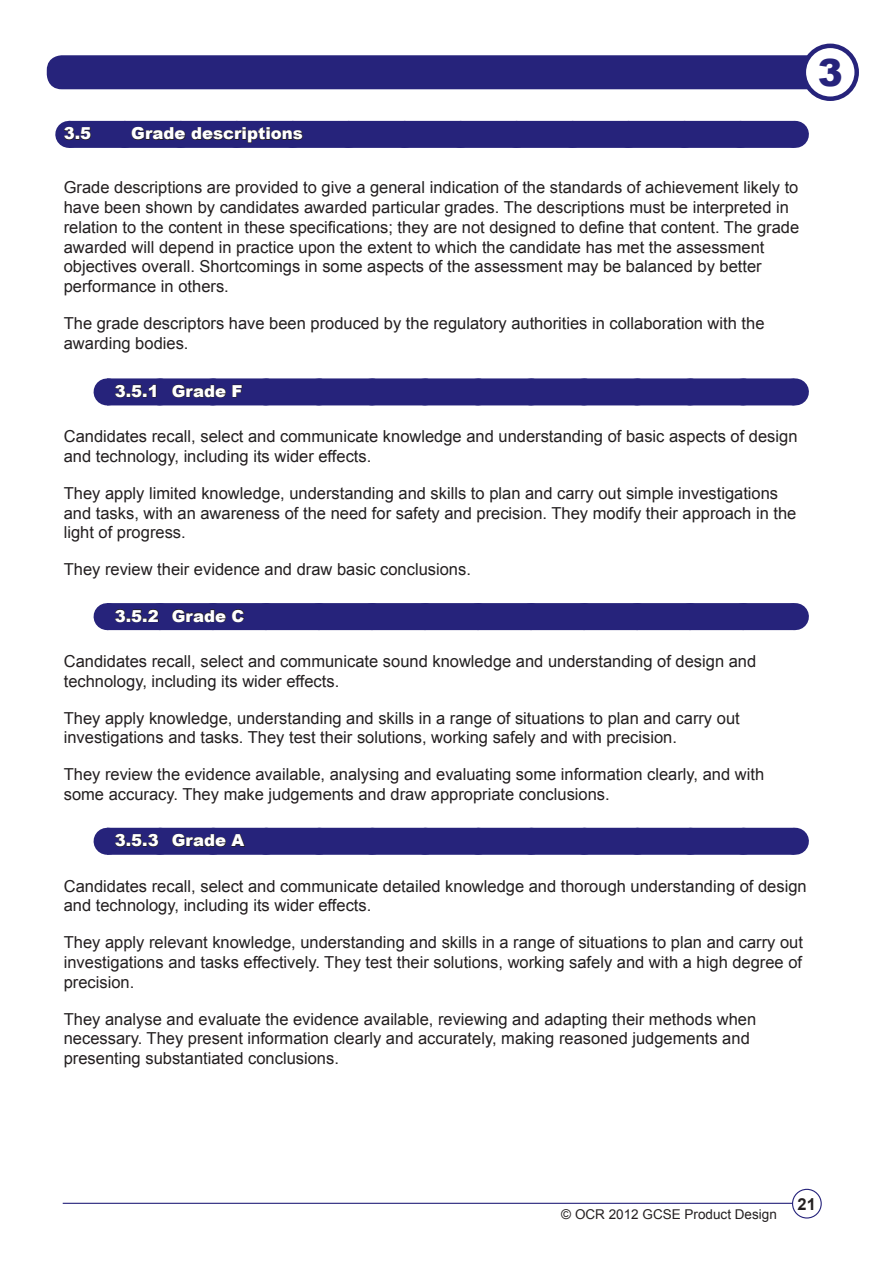
<style>
.page{position:relative;width:893px;height:1263px;background:#fff}
.page>*{position:absolute;margin:0;border:0;box-sizing:border-box;transform-origin:0 0}
.Body_Text{font:900 37.5px "Arial";color:#26237b}
.Body_Text-2{font:16.5px/19.8px "Arial";color:#231f20}
.Heading_3{font:900 16.5px "Arial";color:#fff}
.Heading_2{font:900 16.5px "Arial";color:#fff}
.t1{font:700 16.5px "Arial";color:#231f20}
.t2{font:13.5px "Arial";color:#231f20}
</style>
<div class="page">
<div style="left:47px;top:55px;width:782px;height:34px;background:#26237b;border-radius:15px"></div>
<div style="left:804px;top:46px;width:53px;height:53px;background:#fff;border-radius:50%"></div>
<div style="left:801px;top:44px;width:58px;height:57px;border:4px solid #26237b;border-radius:50%"></div>
<hr style="left:63px;top:1203px;width:730px;height:1px;background:#26237b">
<div style="left:792px;top:1189px;width:30px;height:29px;border:1px solid #26237b;border-radius:50%"></div>
<div style="left:69px;top:121px;width:725px;height:27px;background:#26237b"></div>
<svg style="left:794px;top:121px;width:1px;height:27px"></svg>
<div style="left:107px;top:378px;width:687px;height:27px;background:#26237b"></div>
<svg style="left:794px;top:378px;width:1px;height:27px"></svg>
<div style="left:107px;top:603px;width:687px;height:27px;background:#26237b"></div>
<svg style="left:794px;top:603px;width:1px;height:27px"></svg>
<div style="left:107px;top:828px;width:687px;height:27px;background:#26237b"></div>
<svg style="left:794px;top:828px;width:1px;height:27px"></svg>
<svg style="left:64px;top:121px;width:27px;height:27px"></svg>
<svg style="left:127px;top:126px;width:639px;height:22px"></svg>
<svg style="left:115px;top:378px;width:653px;height:20px"></svg>
<svg style="left:115px;top:603px;width:653px;height:20px"></svg>
<svg style="left:115px;top:833px;width:653px;height:22px"></svg>
<p class="Body_Text" style="left:818px;top:45px;width:27px">3</p>
<p class="Heading_2" style="left:64px;top:122px;width:29px">3.5</p>
<p class="Heading_2" style="left:131px;top:122px;width:173px">Grade descriptions</p>
<p class="Body_Text-2" style="left:64px;top:178px;width:737px">Grade descriptions are provided to give a general indication of the standards of achievement likely to have been shown by candidates awarded particular grades. The descriptions must be interpreted in relation to the content in these specifications; they are not designed to define that content. The grade awarded will depend in practice upon the extent to which the candidate has met the assessment objectives overall. Shortcomings in some aspects of the assessment may be balanced by better performance in others.</p>
<p class="Body_Text-2" style="left:64px;top:313px;width:702px">The grade descriptors have been produced by the regulatory authorities in collaboration with the awarding bodies.</p>
<p class="Heading_3" style="left:115px;top:379px;width:129px">3.5.1 Grade F</p>
<p class="Body_Text-2" style="left:64px;top:427px;width:735px">Candidates recall, select and communicate knowledge and understanding of basic aspects of design and technology, including its wider effects.</p>
<p class="Body_Text-2" style="left:64px;top:483px;width:734px">They apply limited knowledge, understanding and skills to plan and carry out simple investigations and tasks, with an awareness of the need for safety and precision. They modify their approach in the light of progress.</p>
<p class="Body_Text-2" style="left:64px;top:560px;width:409px">They review their evidence and draw basic conclusions.</p>
<p class="Heading_3" style="left:115px;top:604px;width:131px">3.5.2 Grade C</p>
<p class="Body_Text-2" style="left:64px;top:651px;width:694px">Candidates recall, select and communicate sound knowledge and understanding of design and technology, including its wider effects.</p>
<p class="Body_Text-2" style="left:64px;top:708px;width:677px">They apply knowledge, understanding and skills in a range of situations to plan and carry out investigations and tasks. They test their solutions, working safely and with precision.</p>
<p class="Body_Text-2" style="left:64px;top:765px;width:702px">They review the evidence available, analysing and evaluating some information clearly, and with some accuracy. They make judgements and draw appropriate conclusions.</p>
<p class="Heading_3" style="left:115px;top:828px;width:131px">3.5.3 Grade A</p>
<p class="Body_Text-2" style="left:64px;top:876px;width:744px">Candidates recall, select and communicate detailed knowledge and thorough understanding of design and technology, including its wider effects.</p>
<p class="Body_Text-2" style="left:64px;top:933px;width:741px;text-align:justify">They apply relevant knowledge, understanding and skills in a range of situations to plan and carry out investigations and tasks effectively. They test their solutions, working safely and with a high degree of precision.</p>
<p class="Body_Text-2" style="left:64px;top:1009px;width:694px">They analyse and evaluate the evidence available, reviewing and adapting their methods when necessary. They present information clearly and accurately, making reasoned judgements and presenting substantiated conclusions.</p>
<p class="t2" style="left:561px;top:1205px;width:217px">© OCR 2012 GCSE Product Design</p>
<p class="t1" style="left:798px;top:1193px;width:20px">21</p>
</div>
